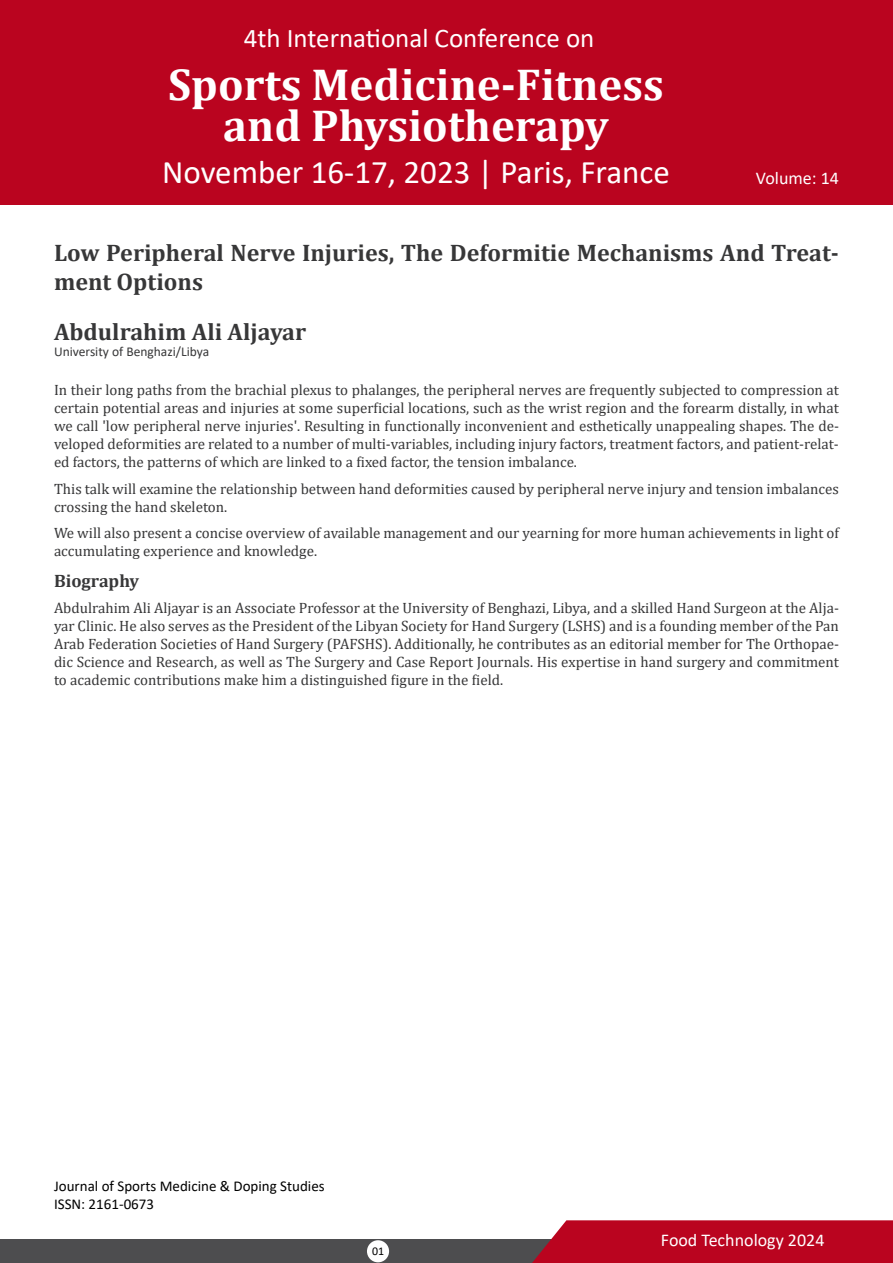
<style>
.page{position:relative;width:893px;height:1263px;background:#fff}
.page>*{position:absolute;margin:0;border:0;box-sizing:border-box;transform-origin:0 0}
.t1{font:700 45px/40.5px "Cambria";color:#fff;text-align:center}
.t2{font:33px "Calibri";color:#fff}
.t3{font:27px "Calibri";color:#fff}
.t4{font:700 24px/28.8px "Cambria";color:#373738}
.t5{font:18px "Calibri";color:#fff}
.t6{font:700 18px "Cambria";color:#373738}
.t7{font:15px/18px "Cambria";color:#373738;text-align:justify}
.t8{font:15px/18px "Calibri";color:#000}
.t9{font:13.5px "Calibri";color:#373738}
.t10{font:11.85px "Calibri";color:#000}
</style>
<div class="page">
<div style="left:0;top:1239px;width:591px;height:24px;background:#4d4d4f"></div>
<div style="left:0;top:0;width:893px;height:204px;background:#ba041f"></div>
<svg style="left:532px;top:1220px;width:361px;height:43px;background:#bb0f28"></svg>
<div style="left:367px;top:1240px;width:22px;height:22px;background:#fff;border-radius:50%"></div>
<h3 class="t3" style="left:244px;top:19px;width:352px">4th International Conference on</h3>
<h1 class="t1" style="left:168px;top:63px;width:497px">Sports Medicine-Fitness and Physiotherapy</h1>
<h2 class="t2" style="left:162px;top:149px;width:509px">November 16-17, 2023 | Paris, France</h2>
<p class="t5" style="left:756px;top:166px;width:85px">Volume: 14</p>
<h3 class="t4" style="left:54px;top:238px;width:786px">Low Peripheral Nerve Injuries, The Deformitie Mechanisms And Treat&shy;ment Options</h3>
<h3 class="t4" style="left:54px;top:317px;width:254px">Abdulrahim Ali Aljayar</h3>
<p class="t9" style="left:54px;top:342px;width:157px">University of Benghazi/Libya</p>
<p class="t7" style="left:54px;top:381px;width:786px">In their long paths from the brachial plexus to phalanges, the peripheral nerves are frequently subjected to compression at certain potential areas and injuries at some superficial locations, such as the wrist region and the forearm distally, in what we call 'low peripheral nerve injuries'. Resulting in functionally inconvenient and esthetically unappealing shapes. The de&shy;veloped deformities are related to a number of multi-variables, including injury factors, treatment factors, and patient-relat&shy;ed factors, the patterns of which are linked to a fixed factor, the tension imbalance.</p>
<p class="t7" style="left:54px;top:480px;width:786px">This talk will examine the relationship between hand deformities caused by peripheral nerve injury and tension imbalances crossing the hand skeleton.</p>
<p class="t7" style="left:54px;top:524px;width:786px">We will also present a concise overview of available management and our yearning for more human achievements in light of accumulating experience and knowledge.</p>
<p class="t6" style="left:54px;top:568px;width:87px">Biography</p>
<p class="t7" style="left:54px;top:599px;width:786px">Abdulrahim Ali Aljayar is an Associate Professor at the University of Benghazi, Libya, and a skilled Hand Surgeon at the Alja&shy;yar Clinic. He also serves as the President of the Libyan Society for Hand Surgery (LSHS) and is a founding member of the Pan Arab Federation Societies of Hand Surgery (PAFSHS). Additionally, he contributes as an editorial member for The Orthopae&shy;dic Science and Research, as well as The Surgery and Case Report Journals. His expertise in hand surgery and commitment to academic contributions make him a distinguished figure in the field.</p>
<p class="t8" style="left:54px;top:1176px;width:272px">Journal of Sports Medicine &amp; Doping Studies<br>ISSN: 2161-0673</p>
<p class="t10" style="left:372px;top:1243px;width:14px">01</p>
<p class="t5" style="left:661px;top:1228px;width:165px">Food Technology 2024</p>
</div>
